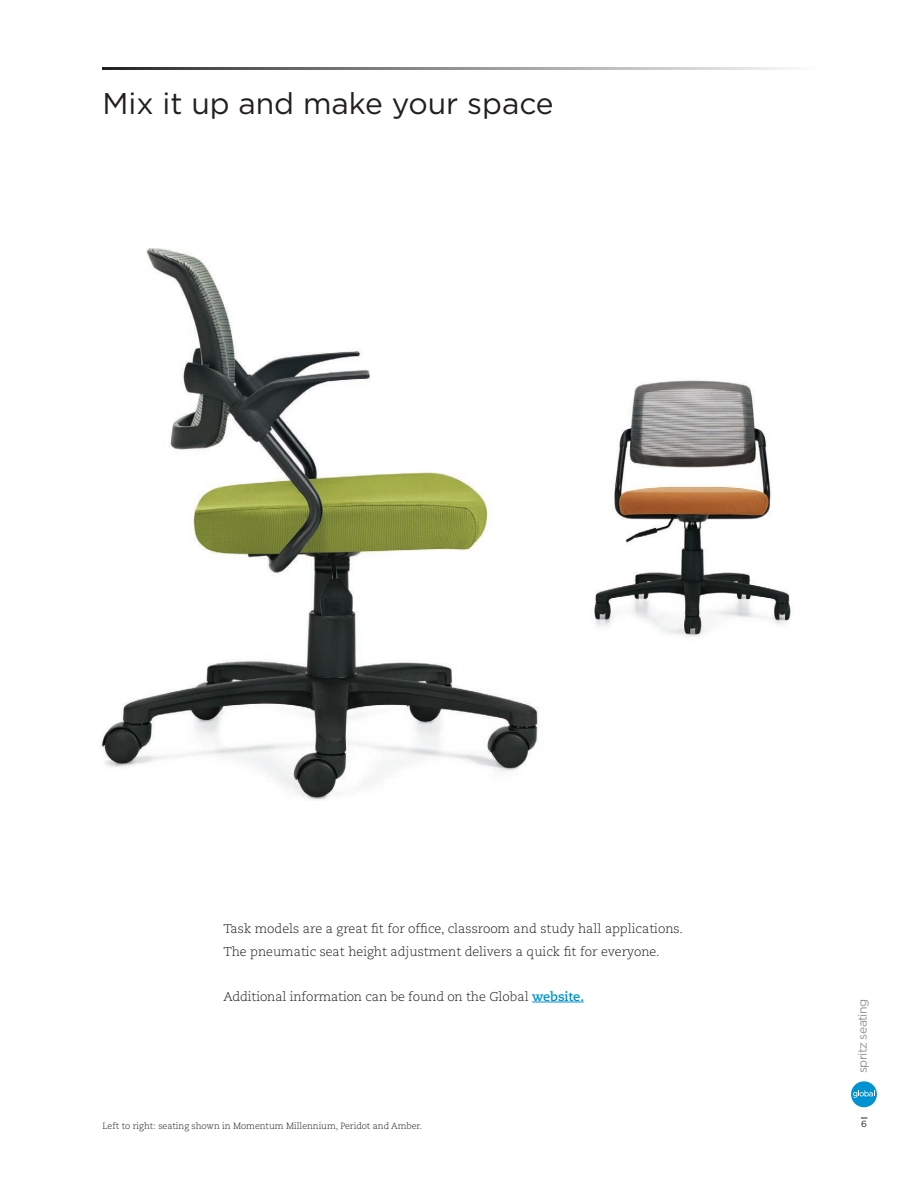
<style>
.page{position:relative;width:918px;height:1188px;background:#fff}
.page>*{position:absolute;margin:0;border:0;box-sizing:border-box;transform-origin:0 0}
.t1{font:30px "Gotham";color:#231f20}
.t2{font:300 12.75px/22.5px "Caecilia LT Std";letter-spacing:-.005em;color:#231f20}
.t3{font:12.3px "Gotham";letter-spacing:-.05em;color:#939598}
.t4{font:300 9px "Caecilia LT Std";letter-spacing:-.005em;color:#231f20}
.t5{font:9px "Gotham";color:#231f20}
.s1{font-weight:700;color:#0092d1}
</style>
<div class="page">
<svg style="left:103px;top:68px;width:688px;height:1px"></svg>
<img style="left:594px;top:380px;width:197px;height:257px">
<img style="left:101px;top:248px;width:438px;height:553px">
<div style="left:851px;top:1081px;width:26px;height:26px;background:#0092d1;border-radius:50%"></div>
<svg style="left:853px;top:1090px;width:22px;height:8px"></svg>
<hr style="left:532px;top:1002px;width:52px;height:1px;background:#0092d1">
<p class="t1" style="left:103px;top:84px;width:453px">Mix it up and make your space</p>
<p class="t2" style="left:224px;top:918px;width:461px">Task models are a great fit for office, classroom and study hall applications.<br>The pneumatic seat height adjustment delivers a quick fit for everyone.</p>
<p class="t2" style="left:224px;top:985px;width:362px">Additional information can be found on the Global <span class="s1">website.</span></p>
<p class="t4" style="left:103px;top:1120px;width:321px">Left to right: seating shown in Momentum Millennium, Peridot and Amber.</p>
<p class="t3" style="left:854px;top:1073px;width:76px;rotate:-90deg">spritz seating</p>
<p class="t5" style="left:861px;top:1119px;width:7px">6</p>
</div>
